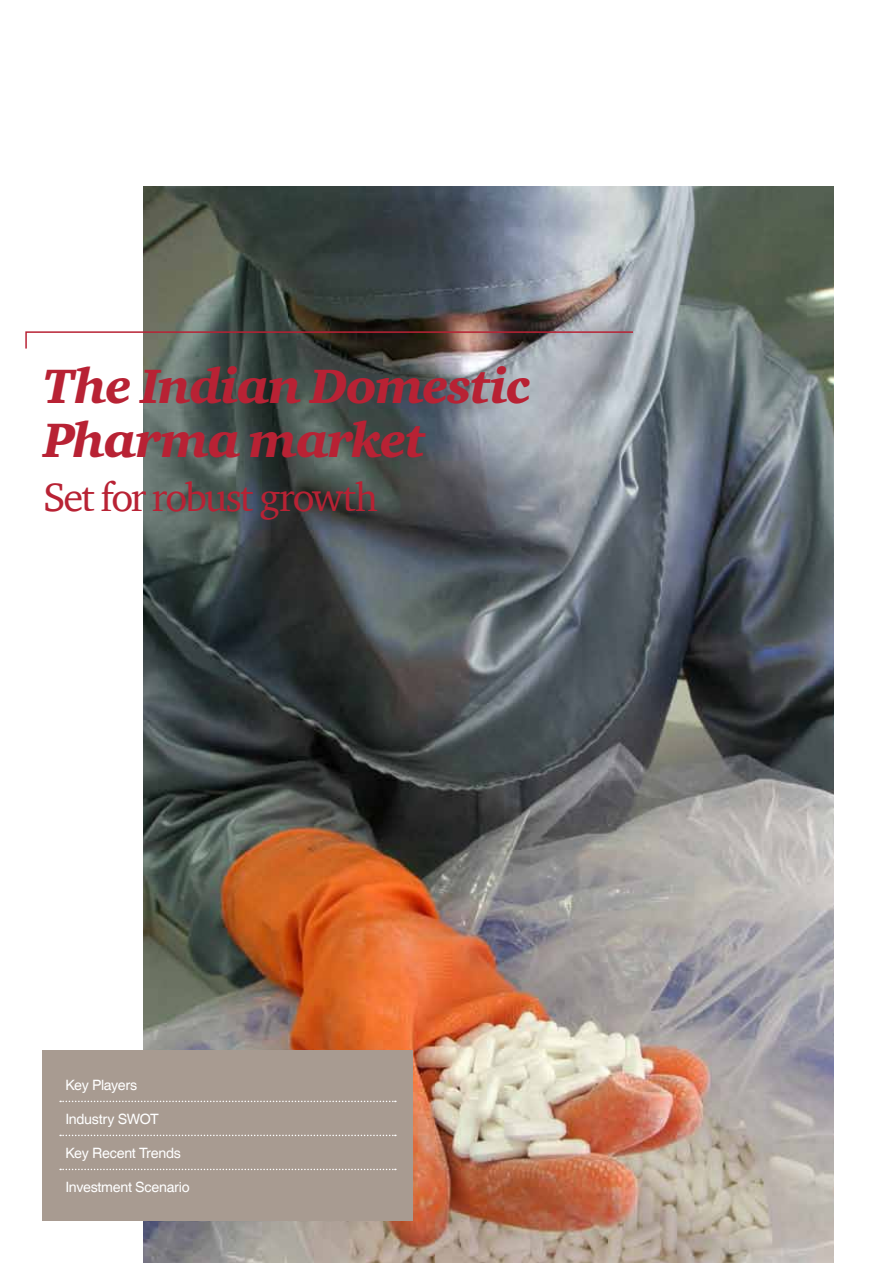
<style>
.page{position:relative;width:893px;height:1263px;background:#fff}
.page>*{position:absolute;margin:0;border:0;box-sizing:border-box;transform-origin:0 0}
.t1{font:italic 900 49.5px/54px "Charter ITC Pro";letter-spacing:-.025em;color:#b82234}
.t2{font:40.5px "ITC Charter Com";letter-spacing:-.05em;color:#b82234}
.t3{font:14.25px "Helvetica";letter-spacing:-.02em;color:#fff}
</style>
<div class="page">
<img style="left:143px;top:187px;width:690px;height:1076px">
<svg style="left:25px;top:331px;width:609px;height:19px"></svg>
<div style="left:42px;top:1050px;width:371px;height:170px;background:#a89b91"></div>
<svg style="left:60px;top:1101px;width:336px;height:1px"></svg>
<svg style="left:60px;top:1135px;width:336px;height:1px"></svg>
<svg style="left:60px;top:1169px;width:336px;height:1px"></svg>
<h1 class="t1" style="left:43px;top:359px;width:490px">The Indian Domestic<br>Pharma market</h1>
<h2 class="t2" style="left:43px;top:472px;width:336px">Set for robust growth</h2>
<p class="t3" style="left:65px;top:1076px;width:73px">Key Players</p>
<p class="t3" style="left:65px;top:1110px;width:95px">Industry SWOT</p>
<p class="t3" style="left:65px;top:1144px;width:117px">Key Recent Trends</p>
<p class="t3" style="left:65px;top:1178px;width:126px">Investment Scenario</p>
</div>
